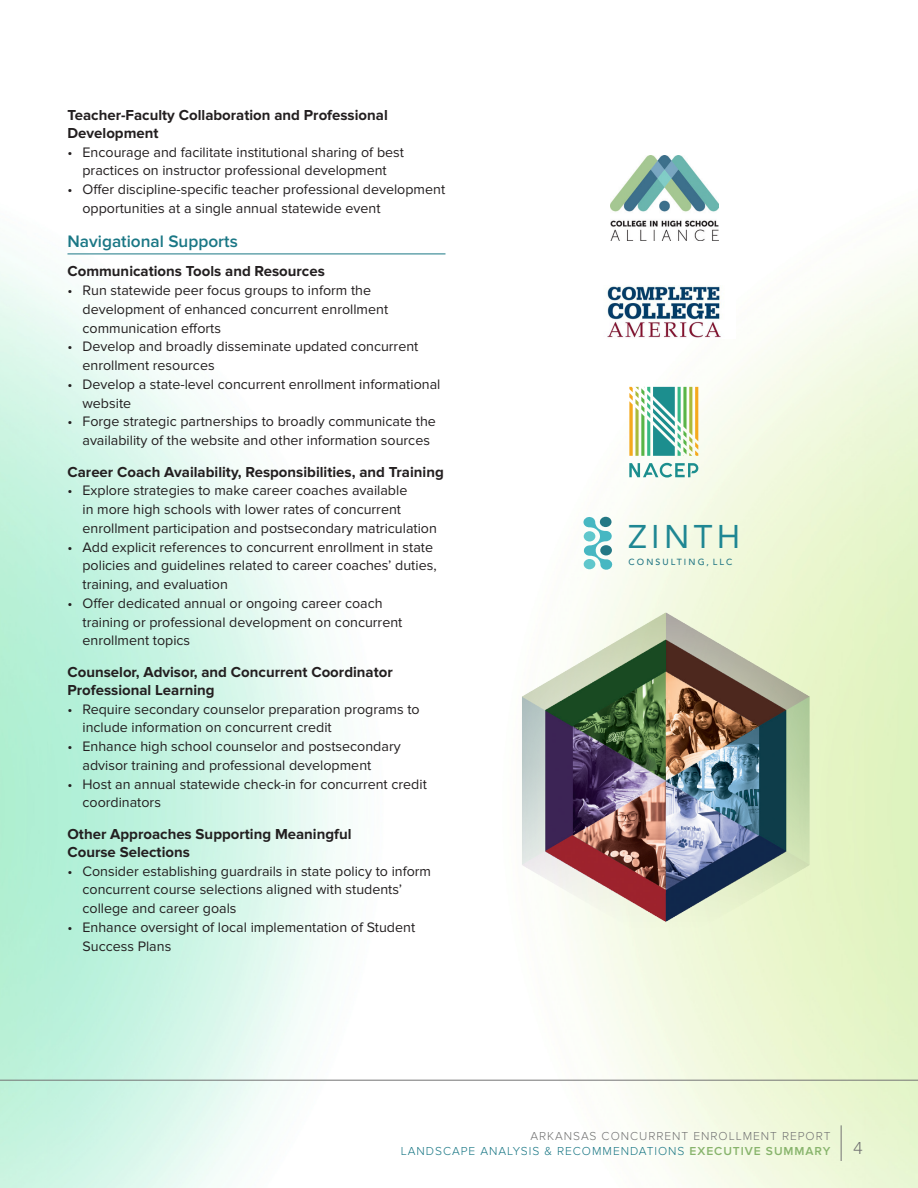
<style>
.page{position:relative;width:918px;height:1188px;background:#fff}
.page>*{position:absolute;margin:0;border:0;box-sizing:border-box;transform-origin:0 0}
.t1{font:32.55px "Avenir";letter-spacing:.135em;color:#1f8793}
.t2{font:300 18px "Proxima Nova";color:#737373}
.New_Heading_2_rule{font:600 17.25px "Proxima Nova";color:#1a7785}
.New_Heading_3_black{font:700 15px/18px "Proxima Nova";color:#231f20}
.Bullets{font:14.25px/18.8px "Proxima Nova";color:#231f20}
.t3{font:300 12px/15px "Proxima Nova";letter-spacing:.08em;color:#737373;text-align:right}
.t4{font:500 8.85px "Avenir";letter-spacing:.235em;color:#247885}
.s1{color:#1a7785}
.s2{font-weight:600;color:#88b46c}
</style>
<div class="page">
<img style="left:0;top:240px;width:918px;height:948px">
<hr style="left:0;top:1080px;width:918px;height:1px;background:#737373">
<hr style="left:68px;top:254px;width:378px;height:1px;background:#1a7785">
<hr style="left:841px;top:1125px;width:1px;height:36px;background:#737373">
<img style="left:446px;top:543px;width:472px;height:424px">
<img style="left:593px;top:285px;width:143px;height:54px">
<svg style="left:629px;top:463px;width:69px;height:15px"></svg>
<svg style="left:629px;top:387px;width:69px;height:69px"></svg>
<svg style="left:583px;top:517px;width:30px;height:53px"></svg>
<div style="left:600px;top:545px;width:12px;height:11px;background:#247885;border-radius:50%"></div>
<div style="left:600px;top:517px;width:12px;height:10px;background:#247885;border-radius:50%"></div>
<div style="left:584px;top:559px;width:11px;height:10px;background:#60c7cc;border-radius:50%"></div>
<div style="left:584px;top:531px;width:12px;height:11px;background:#60c7cc;border-radius:50%"></div>
<img style="left:610px;top:155px;width:109px;height:85px">
<p class="New_Heading_3_black" style="left:68px;top:106px;width:322px">Teacher-Faculty Collaboration and Professional<br>Development</p>
<p class="Bullets" style="left:68px;top:143px;width:338px;text-align:center">• Encourage and facilitate institutional sharing of best practices on instructor professional development</p>
<p class="Bullets" style="left:82px;top:180px;width:364px;text-indent:-15px">• Offer discipline-specific teacher professional development opportunities at a single annual statewide event</p>
<p class="New_Heading_2_rule" style="left:68px;top:231px;width:172px">Navigational Supports</p>
<p class="New_Heading_3_black" style="left:68px;top:263px;width:259px">Communications Tools and Resources</p>
<p class="Bullets" style="left:82px;top:281px;width:307px;text-indent:-15px">• Run statewide peer focus groups to inform the development of enhanced concurrent enrollment communication efforts</p>
<p class="Bullets" style="left:82px;top:337px;width:337px;text-indent:-15px">• Develop and broadly disseminate updated concurrent enrollment resources</p>
<p class="Bullets" style="left:82px;top:375px;width:359px;text-indent:-15px">• Develop a state-level concurrent enrollment informational website</p>
<p class="Bullets" style="left:82px;top:412px;width:355px;text-indent:-15px">• Forge strategic partnerships to broadly communicate the availability of the website and other information sources</p>
<p class="New_Heading_3_black" style="left:68px;top:463px;width:378px">Career Coach Availability, Responsibilities, and Training</p>
<p class="Bullets" style="left:82px;top:481px;width:356px;text-indent:-15px">• Explore strategies to make career coaches available<br>in more high schools with lower rates of concurrent enrollment participation and postsecondary matriculation</p>
<p class="Bullets" style="left:82px;top:538px;width:356px;text-indent:-15px">• Add explicit references to concurrent enrollment in state policies and guidelines related to career coaches’ duties, training, and evaluation</p>
<p class="Bullets" style="left:82px;top:594px;width:321px;text-indent:-15px">• Offer dedicated annual or ongoing career coach training or professional development on concurrent enrollment topics</p>
<p class="New_Heading_3_black" style="left:68px;top:663px;width:327px">Counselor, Advisor, and Concurrent Coordinator<br>Professional Learning</p>
<p class="Bullets" style="left:82px;top:700px;width:339px;text-indent:-15px">• Require secondary counselor preparation programs to include information on concurrent credit</p>
<p class="Bullets" style="left:82px;top:737px;width:320px;text-indent:-15px">• Enhance high school counselor and postsecondary advisor training and professional development</p>
<p class="Bullets" style="left:82px;top:775px;width:346px;text-indent:-15px">• Host an annual statewide check-in for concurrent credit coordinators</p>
<p class="New_Heading_3_black" style="left:68px;top:825px;width:286px">Other Approaches Supporting Meaningful<br>Course Selections</p>
<p class="Bullets" style="left:82px;top:862px;width:350px;text-indent:-15px">• Consider establishing guardrails in state policy to inform concurrent course selections aligned with students’ college and career goals</p>
<p class="Bullets" style="left:82px;top:918px;width:334px;text-indent:-15px">• Enhance oversight of local implementation of Student<br>Success Plans</p>
<p class="t1" style="left:628px;top:511px;width:114px">ZINTH</p>
<p class="t4" style="left:629px;top:554px;width:105px">CONSULTING, LLC</p>
<p class="t3" style="left:401px;top:1128px;width:431px">ARKANSAS CONCURRENT ENROLLMENT REPORT<br><span class="s1">LANDSCAPE ANALYSIS &amp; RECOMMENDATIONS</span> <span class="s2">EXECUTIVE SUMMARY</span></p>
<p class="t2" style="left:853px;top:1137px;width:11px">4</p>
</div>
